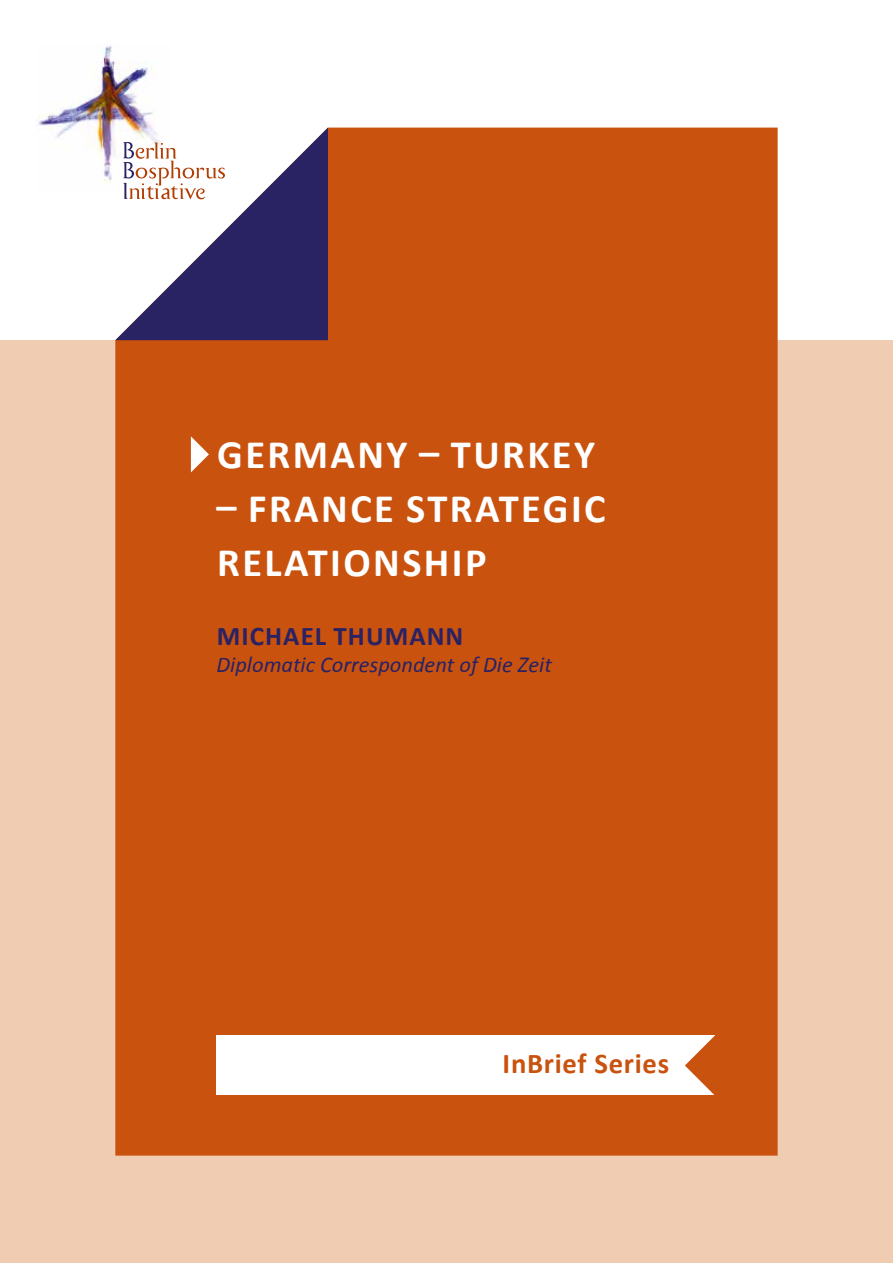
<style>
.page{position:relative;width:893px;height:1263px;background:#fff}
.page>*{position:absolute;margin:0;border:0;box-sizing:border-box;transform-origin:0 0}
.t1{font:700 40.5px/54px "Calibri";letter-spacing:.06em;color:#fff}
.t2{font:700 28.65px "Calibri";letter-spacing:.025em;color:#ca520f}
.t3{font:700 27px "Calibri";letter-spacing:.04em;color:#292263}
.t4{font:italic 22.5px "Calibri";color:#292263}
</style>
<div class="page">
<div style="left:0;top:340px;width:893px;height:923px;background:#f0ccb2"></div>
<div style="left:115px;top:128px;width:663px;height:1027px;background:#ca520f"></div>
<img style="left:36px;top:46px;width:117px;height:138px">
<svg style="left:115px;top:128px;width:213px;height:212px"></svg>
<svg style="left:191px;top:436px;width:18px;height:36px"></svg>
<div style="left:217px;top:1035px;width:498px;height:60px;background:#fff"></div>
<svg style="left:685px;top:1029px;width:36px;height:72px"></svg>
<p class="t1" style="left:217px;top:428px;width:379px">GERMANY – TURKEY</p>
<p class="t1" style="left:216px;top:482px;width:391px">– FRANCE STRATEGIC<br>RELATIONSHIP</p>
<p class="t3" style="left:217px;top:619px;width:248px">MICHAEL THUMANN</p>
<p class="t4" style="left:216px;top:651px;width:337px">Diplomatic Correspondent of Die Zeit</p>
<p class="t2" style="left:503px;top:1045px;width:168px">InBrief Series</p>
</div>
